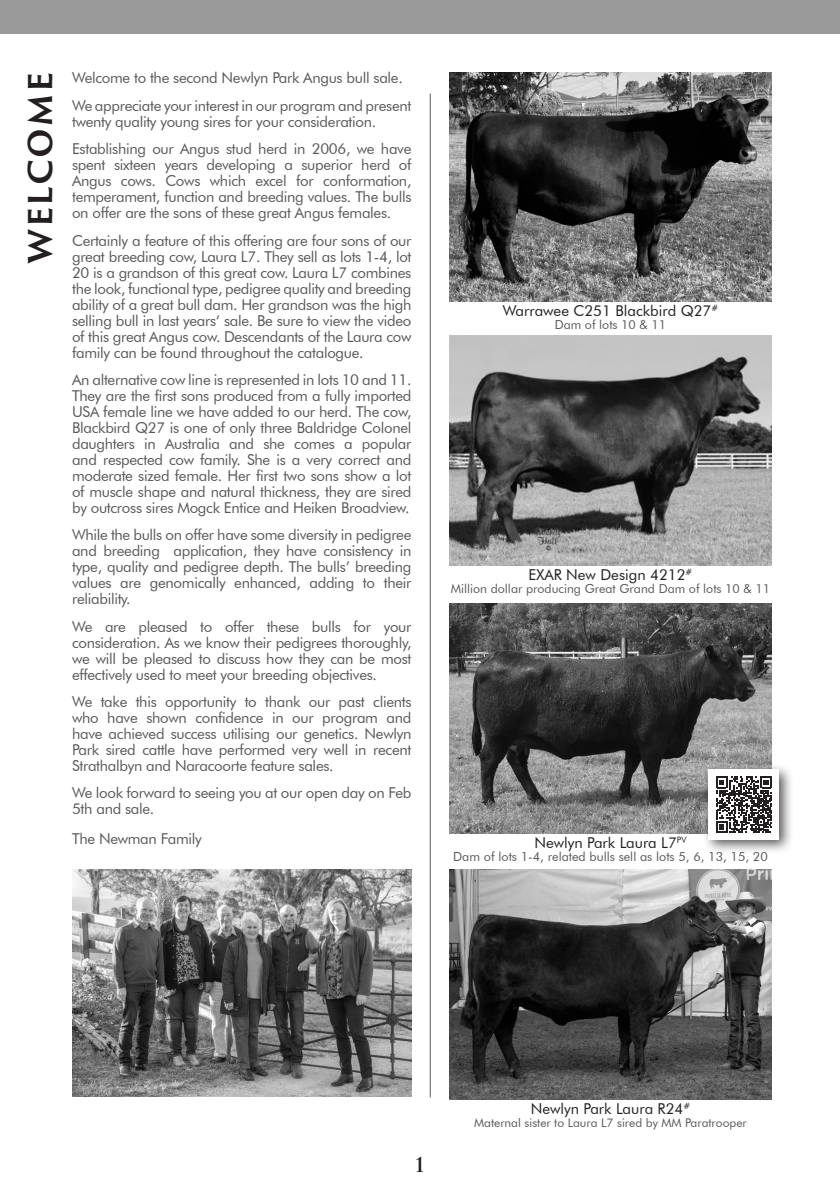
<style>
.page{position:relative;width:840px;height:1191px;background:#fff}
.page>*{position:absolute;margin:0;border:0;box-sizing:border-box;transform-origin:0 0}
.t1{font:700 32px "Trajan Sans Pro";letter-spacing:.045em;color:#231f20}
.t2{font:600 20px "Trajan Pro 3";color:#231f20}
.t3{font:15px/16px "Futura BT";letter-spacing:-.02em;color:#57585a;text-align:justify}
.t4{font:15px "Futura BT";color:#231f20}
.t5{font:12.6px "Futura BT";color:#57585a}
.t6{font:12.4px "Futura BT";color:#57585a}
.t7{font:12px "Futura BT";color:#57585a}
</style>
<div class="page">
<div style="left:0;top:0;width:839px;height:34px;background:#9a9a9a"></div>
<hr style="left:429px;top:94px;width:1px;height:1003px;background:#57585a">
<hr style="left:0;top:0;width:1px;height:357px;background:#e6cda8">
<img style="left:0;top:28px;width:1px;height:329px">
<img style="left:72px;top:870px;width:339px;height:226px">
<img style="left:449px;top:72px;width:322px;height:230px">
<img style="left:449px;top:336px;width:322px;height:230px">
<img style="left:449px;top:604px;width:322px;height:230px">
<img style="left:449px;top:870px;width:322px;height:229px">
<div style="left:701px;top:762px;width:92px;height:92px;background:#231f20;opacity:.75"></div>
<div style="left:708px;top:769px;width:70px;height:70px;background:#fff"></div>
<svg style="left:716px;top:776px;width:55px;height:56px"></svg>
<p class="t1" style="left:16px;top:264px;width:194px;rotate:-90deg">WELCOME</p>
<p class="t3" style="left:72px;top:70px;width:332px">Welcome to the second Newlyn Park Angus bull sale.</p>
<p class="t3" style="left:72px;top:97px;width:341px">We appreciate your interest in our program and present twenty quality young sires for your consideration.</p>
<p class="t3" style="left:72px;top:141px;width:341px">Establishing our Angus stud herd in 2006, we have spent sixteen years developing a superior herd of Angus cows. Cows which excel for conformation, temperament, function and breeding values. The bulls on offer are the sons of these great Angus females.</p>
<p class="t3" style="left:72px;top:232px;width:341px">Certainly a feature of this offering are four sons of our great breeding cow, Laura L7. They sell as lots 1-4, lot 20 is a grandson of this great cow. Laura L7 combines the look, functional type, pedigree quality and breeding ability of a great bull dam. Her grandson was the high selling bull in last years’ sale. Be sure to view the video of this great Angus cow. Descendants of the Laura cow family can be found throughout the catalogue.</p>
<p class="t3" style="left:72px;top:371px;width:341px">An alternative cow line is represented in lots 10 and 11.<br>They are the first sons produced from a fully imported USA female line we have added to our herd. The cow, Blackbird Q27 is one of only three Baldridge Colonel daughters in Australia and she comes a popular and respected cow family. She is a very correct and moderate sized female. Her first two sons show a lot of muscle shape and natural thickness, they are sired by outcross sires Mogck Entice and Heiken Broadview.</p>
<p class="t3" style="left:72px;top:527px;width:341px">While the bulls on offer have some diversity in pedigree and breeding application, they have consistency in type, quality and pedigree depth. The bulls’ breeding values are genomically enhanced, adding to their reliability.</p>
<p class="t3" style="left:72px;top:618px;width:341px">We are pleased to offer these bulls for your consideration. As we know their pedigrees thoroughly, we will be pleased to discuss how they can be most effectively used to meet your breeding objectives.</p>
<p class="t3" style="left:72px;top:693px;width:341px">We take this opportunity to thank our past clients who have shown confidence in our program and have achieved success utilising our genetics. Newlyn Park sired cattle have performed very well in recent Strathalbyn and Naracoorte feature sales.</p>
<p class="t3" style="left:72px;top:785px;width:340px">We look forward to seeing you at our open day on Feb<br>5th and sale.</p>
<p class="t3" style="left:72px;top:830px;width:131px">The Newman Family</p>
<p class="t4" style="left:502px;top:301px;width:217px">Warrawee C251 Blackbird Q27<sup>#</sup></p>
<p class="t6" style="left:554px;top:317px;width:113px">Dam of lots 10 &amp; 11</p>
<p class="t4" style="left:528px;top:565px;width:165px">EXAR New Design 4212<sup>#</sup></p>
<p class="t6" style="left:450px;top:581px;width:321px">Million dollar producing Great Grand Dam of lots 10 &amp; 11</p>
<p class="t4" style="left:534px;top:833px;width:153px">Newlyn Park Laura L7<sup>PV</sup></p>
<p class="t5" style="left:453px;top:848px;width:316px">Dam of lots 1-4, related bulls sell as lots 5, 6, 13, 15, 20</p>
<h2 class="t2" style="left:415px;top:1150px;width:10px">1</h2>
<p class="t4" style="left:530px;top:1099px;width:161px">Newlyn Park Laura R24<sup>#</sup></p>
<p class="t7" style="left:474px;top:1115px;width:274px">Maternal sister to Laura L7 sired by MM Paratrooper</p>
</div>
